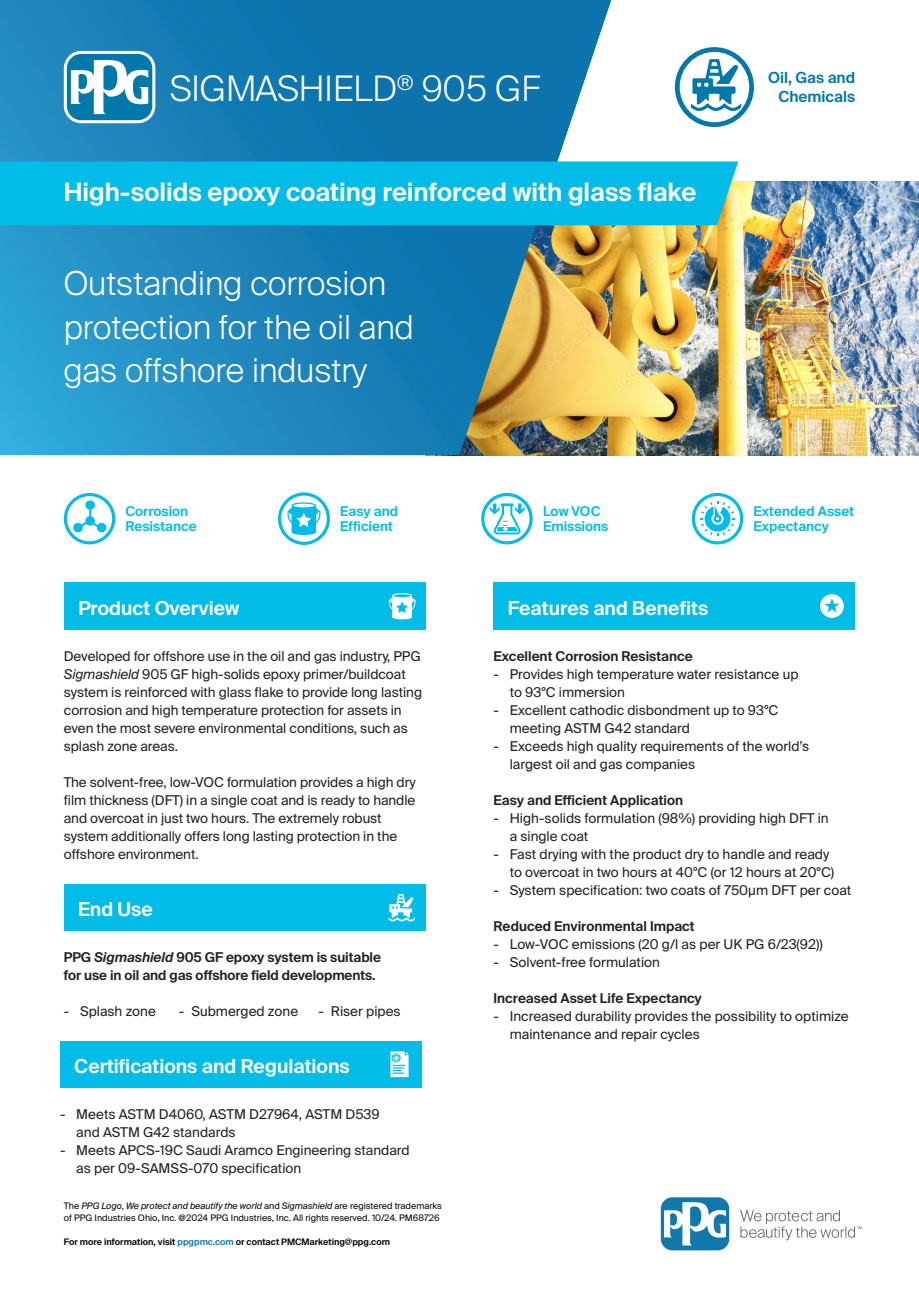
<style>
.page{position:relative;width:919px;height:1289px;background:#fff}
.page>*{position:absolute;margin:0;border:0;box-sizing:border-box;transform-origin:0 0}
.t1{font:300 35.1px "Suisse Intl";color:#fff}
.t2{font:300 33px/43.5px "Suisse Intl";color:#fff}
.t3{font:600 25.35px "Suisse Intl";color:#fff}
.t4{font:600 19.2px "Suisse Intl";color:#fff}
.t5{font:600 15.3px/18.3px "Suisse Intl";color:#0078aa;text-align:right}
.t6{font:13.5px/18px "Suisse Intl";color:#231f20}
.t7{font:600 13.5px/18px "Suisse Intl";color:#231f20}
.t8{font:600 13.5px/15px "Suisse Intl";color:#02bce8}
.t9{font:9px/12px "Suisse Intl";color:#050504}
.t10{font:600 9px "Suisse Intl";color:#050504}
.s1{font-style:italic}
.s2{color:#107aab}
</style>
<div class="page">
<img style="left:611px;top:182px;width:307px;height:273px">
<svg style="left:0;top:0;width:611px;height:455px;background:#2f88ae"></svg>
<div style="left:493px;top:583px;width:362px;height:47px;background:#02bce8"></div>
<div style="left:64px;top:583px;width:361px;height:47px;background:#02bce8"></div>
<div style="left:60px;top:1041px;width:361px;height:46px;background:#02bce8"></div>
<div style="left:64px;top:884px;width:361px;height:46px;background:#02bce8"></div>
<svg style="left:64px;top:51px;width:91px;height:72px"></svg>
<div style="left:67px;top:54px;width:85px;height:66px;background:#0078aa;border-radius:14px"></div>
<svg style="left:71px;top:60px;width:77px;height:54px"></svg>
<svg style="left:64px;top:493px;width:51px;height:51px"></svg>
<svg style="left:674px;top:47px;width:80px;height:80px"></svg>
<svg style="left:278px;top:492px;width:52px;height:53px"></svg>
<svg style="left:389px;top:593px;width:27px;height:26px"></svg>
<svg style="left:481px;top:493px;width:51px;height:51px"></svg>
<svg style="left:390px;top:1051px;width:18px;height:26px"></svg>
<svg style="left:820px;top:594px;width:23px;height:24px"></svg>
<svg style="left:388px;top:894px;width:27px;height:27px"></svg>
<div style="left:0;top:161px;width:738px;height:64px;background:#02bce8"></div>
<svg style="left:740px;top:1210px;width:121px;height:30px"></svg>
<div style="left:660px;top:1197px;width:69px;height:53px;background:#1078aa;border-radius:11px"></div>
<svg style="left:664px;top:1200px;width:62px;height:45px"></svg>
<svg style="left:691px;top:493px;width:52px;height:51px"></svg>
<h1 class="t1" style="left:170px;top:69px;width:371px">SIGMASHIELD<sup>®</sup> 905 GF</h1>
<h3 class="t3" style="left:64px;top:177px;width:634px">High-solids epoxy coating reinforced with glass flake</h3>
<h2 class="t2" style="left:64px;top:262px;width:351px">Outstanding corrosion protection for the oil and gas offshore industry</h2>
<p class="t5" style="left:768px;top:69px;width:88px">Oil, Gas and<br>Chemicals</p>
<p class="t8" style="left:125px;top:503px;width:73px">Corrosion<br>Resistance</p>
<p class="t8" style="left:340px;top:503px;width:59px">Easy and<br>Efficient</p>
<p class="t8" style="left:753px;top:503px;width:102px">Extended Asset<br>Expectancy</p>
<p class="t8" style="left:543px;top:503px;width:67px">Low VOC<br>Emissions</p>
<h3 class="t4" style="left:78px;top:597px;width:162px">Product Overview</h3>
<p class="t6" style="left:64px;top:647px;width:360px">Developed for offshore use in the oil and gas industry, PPG <span class="s1">Sigmashield</span> 905 GF high-solids epoxy primer/buildcoat system is reinforced with glass flake to provide long lasting corrosion and high temperature protection for assets in even the most severe environmental conditions, such as splash zone areas.</p>
<p class="t6" style="left:64px;top:773px;width:353px">The solvent-free, low-VOC formulation provides a high dry film thickness (DFT) in a single coat and is ready to handle and overcoat in just two hours. The extremely robust system additionally offers long lasting protection in the offshore environment.</p>
<h3 class="t4" style="left:78px;top:898px;width:76px">End Use</h3>
<p class="t7" style="left:64px;top:948px;width:319px">PPG <span class="s1">Sigmashield</span> 905 GF epoxy system is suitable for use in oil and gas offshore field developments.</p>
<p class="t6" style="left:64px;top:1002px;width:94px">- Splash zone</p>
<p class="t6" style="left:179px;top:1002px;width:121px">- Submerged zone</p>
<p class="t6" style="left:318px;top:1002px;width:84px">- Riser pipes</p>
<h3 class="t4" style="left:76px;top:1054px;width:277px">Certifications and Regulations</h3>
<p class="t6" style="left:76px;top:1105px;width:305px;text-indent:-16px">- Meets ASTM D4060, ASTM D27964, ASTM D539 and ASTM G42 standards</p>
<p class="t6" style="left:76px;top:1141px;width:335px;text-indent:-16px">- Meets APCS-19C Saudi Aramco Engineering standard as per 09-SAMSS-070 specification</p>
<p class="t9" style="left:64px;top:1200px;width:379px">The <span class="s1">PPG Logo</span>, <span class="s1">We protect and beautify the world</span> and <span class="s1">Sigmashield</span> are registered trademarks of PPG Industries Ohio, Inc. @2024 PPG Industries, Inc. All rights reserved. 10/24. PM68726</p>
<p class="t10" style="left:64px;top:1236px;width:328px">For more information, visit <span class="s2">ppgpmc.com</span> or contact PMCMarketing@ppg.com</p>
<h3 class="t4" style="left:508px;top:596px;width:202px">Features and Benefits</h3>
<p class="t7" style="left:493px;top:647px;width:201px">Excellent Corrosion Resistance</p>
<p class="t6" style="left:509px;top:665px;width:290px;text-indent:-16px">- Provides high temperature water resistance up to 93°C immersion</p>
<p class="t6" style="left:509px;top:701px;width:270px;text-indent:-16px">- Excellent cathodic disbondment up to 93°C meeting ASTM G42 standard</p>
<p class="t6" style="left:509px;top:737px;width:301px;text-indent:-16px">- Exceeds high quality requirements of the world’s largest oil and gas companies</p>
<p class="t7" style="left:493px;top:791px;width:191px">Easy and Efficient Application</p>
<p class="t6" style="left:509px;top:809px;width:320px;text-indent:-16px">- High-solids formulation (98%) providing high DFT in a single coat</p>
<p class="t6" style="left:509px;top:845px;width:326px;text-indent:-16px">- Fast drying with the product dry to handle and ready to overcoat in two hours at 40°C (or 12 hours at 20°C)</p>
<p class="t6" style="left:493px;top:881px;width:359px">- System specification: two coats of 750µm DFT per coat</p>
<p class="t7" style="left:493px;top:917px;width:203px">Reduced Environmental Impact</p>
<p class="t6" style="left:493px;top:935px;width:331px">- Low-VOC emissions (20 g/l as per UK PG 6/23(92))</p>
<p class="t6" style="left:493px;top:953px;width:168px">- Solvent-free formulation</p>
<p class="t7" style="left:493px;top:989px;width:210px">Increased Asset Life Expectancy</p>
<p class="t6" style="left:509px;top:1007px;width:340px;text-indent:-16px">- Increased durability provides the possibility to optimize maintenance and repair cycles</p>
</div>
